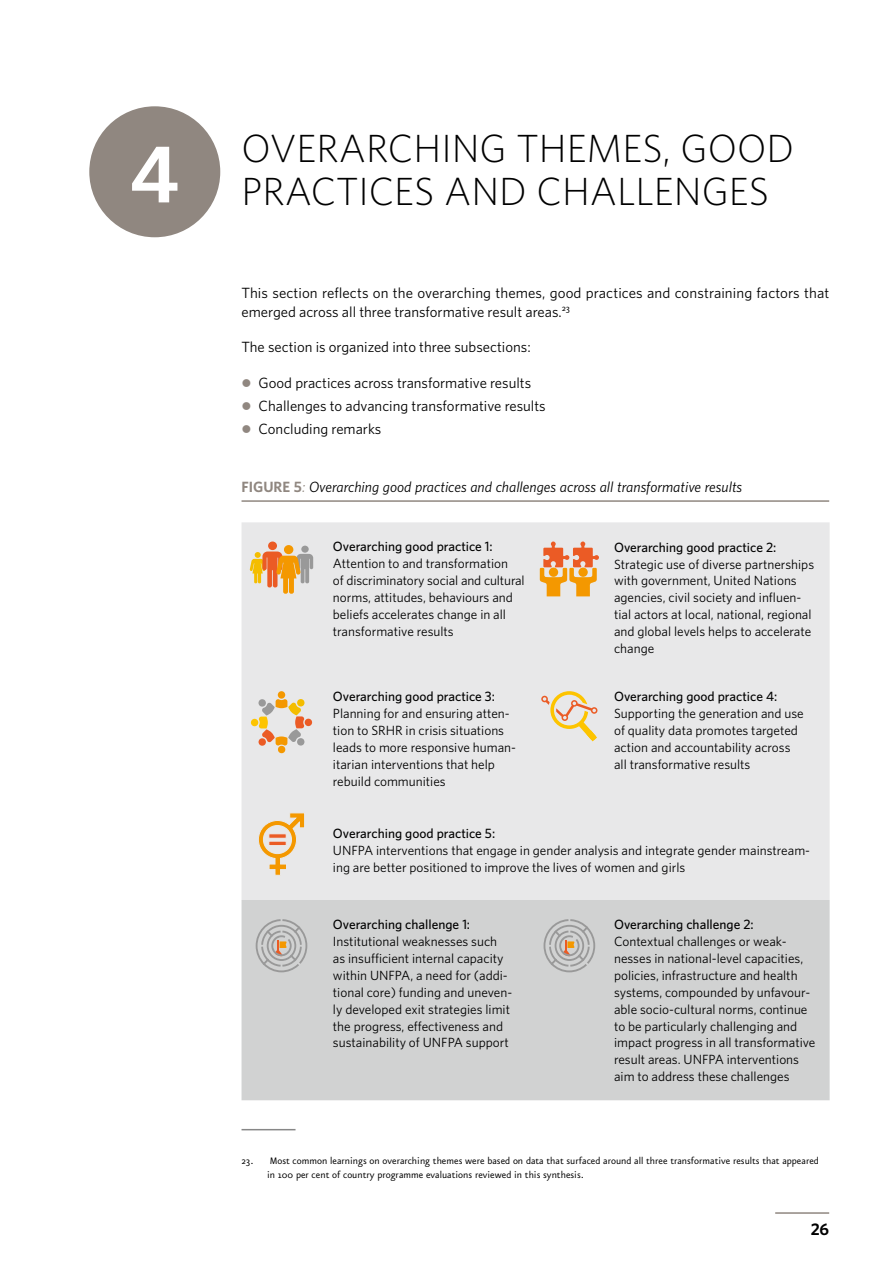
<style>
.page{position:relative;width:893px;height:1263px;background:#fff}
.page>*{position:absolute;margin:0;border:0;box-sizing:border-box;transform-origin:0 0}
.t1{font:700 73.2px "UNFPA";color:#fff}
.t2{font:300 36px/43.5px "UNFPA";color:#000}
.t3{font:700 15px "UNFPA";color:#000}
.t4{font:13.5px/23px "UNFPA Text";color:#000}
.t5{font:italic 13.5px "UNFPA Text";color:#000}
.t6{font:12.15px/17px "UNFPA Text";color:#000}
.t7{font:600 12.15px "UNFPA";color:#000}
.t8{font:11.25px/13.5px "Eureka Sans";color:#000}
.s1{font-family:"UNFPA";font-weight:700;font-style:normal;color:#908780}
.s2{color:#908780}
</style>
<div class="page">
<hr style="left:775px;top:1212px;width:54px;height:2px;background:#908780">
<div style="left:89px;top:106px;width:131px;height:131px;background:#908780;border-radius:50%"></div>
<hr style="left:242px;top:500px;width:587px;height:2px;background:#908780">
<hr style="left:242px;top:1129px;width:54px;height:1px;background:#878787">
<div style="left:242px;top:522px;width:588px;height:378px;background:#e8e8e9"></div>
<div style="left:242px;top:900px;width:588px;height:200px;background:#d1d2d2"></div>
<div style="left:268px;top:541px;width:9px;height:9px;background:#eb5b25;border-radius:50%"></div>
<div style="left:301px;top:546px;width:8px;height:7px;background:#999;border-radius:50%"></div>
<div style="left:284px;top:545px;width:9px;height:9px;background:#f49800;border-radius:50%"></div>
<svg style="left:250px;top:551px;width:63px;height:43px;background:#e2b176"></svg>
<svg style="left:540px;top:541px;width:59px;height:55px;background:#ecae75"></svg>
<div style="left:278px;top:691px;width:7px;height:8px;background:#f49800;border-radius:50%"></div>
<div style="left:305px;top:719px;width:7px;height:7px;background:#eb5b25;border-radius:50%"></div>
<div style="left:251px;top:719px;width:7px;height:7px;background:#fdc400;border-radius:50%"></div>
<svg style="left:258px;top:699px;width:47px;height:55px;background:#e2c7a4"></svg>
<svg style="left:541px;top:691px;width:56px;height:50px;background:#ebd8b4"></svg>
<svg style="left:258px;top:812px;width:47px;height:64px;background:#ebd4ae"></svg>
<svg style="left:268px;top:833px;width:19px;height:6px"></svg>
<svg style="left:268px;top:841px;width:19px;height:5px"></svg>
<svg style="left:256px;top:919px;width:51px;height:53px;background:#c1bebb"></svg>
<svg style="left:544px;top:919px;width:51px;height:53px;background:#c1bebb"></svg>
<h1 class="t1" style="left:130px;top:126px;width:51px">4</h1>
<h2 class="t2" style="left:242px;top:125px;width:554px">OVERARCHING THEMES, GOOD<br>PRACTICES AND CHALLENGES</h2>
<p class="t4" style="left:242px;top:283px;width:589px;line-height:18.8px">This section reflects on the overarching themes, good practices and constraining factors that emerged across all three transformative result areas.<sup>23</sup></p>
<p class="t4" style="left:242px;top:335px;width:291px">The section is organized into three subsections:</p>
<p class="t4" style="left:259px;top:371px;width:289px">Good practices across transformative results<br>Challenges to advancing transformative results<br>Concluding remarks</p>
<p class="t5" style="left:242px;top:478px;width:502px"><span class="s1">FIGURE 5</span><span class="s2">:</span> Overarching good practices and challenges across all transformative results</p>
<p class="t7" style="left:333px;top:538px;width:161px">Overarching good practice 1:</p>
<p class="t6" style="left:333px;top:555px;width:193px">Attention to and transformation<br>of discriminatory social and cultural norms, attitudes, behaviours and beliefs accelerates change in all transformative results</p>
<p class="t7" style="left:333px;top:688px;width:164px">Overarching good practice 3:</p>
<p class="t6" style="left:333px;top:705px;width:185px">Planning for and ensuring atten&shy;tion to SRHR in crisis situations leads to more responsive human&shy;itarian interventions that help rebuild communities</p>
<p class="t7" style="left:614px;top:539px;width:164px">Overarching good practice 2:</p>
<p class="t6" style="left:614px;top:555px;width:202px">Strategic use of diverse partnerships with government, United Nations agencies, civil society and influen&shy;tial actors at local, national, regional and global levels helps to accelerate change</p>
<p class="t7" style="left:614px;top:688px;width:165px">Overarching good practice 4:</p>
<p class="t6" style="left:614px;top:705px;width:191px">Supporting the generation and use of quality data promotes targeted action and accountability across all transformative results</p>
<p class="t7" style="left:333px;top:825px;width:164px">Overarching good practice 5:</p>
<p class="t6" style="left:333px;top:841px;width:479px">UNFPA interventions that engage in gender analysis and integrate gender mainstream&shy;ing are better positioned to improve the lives of women and girls</p>
<p class="t7" style="left:333px;top:916px;width:139px">Overarching challenge 1:</p>
<p class="t6" style="left:333px;top:933px;width:181px">Institutional weaknesses such as insufficient internal capacity within UNFPA, a need for (addi&shy;tional core) funding and uneven&shy;ly developed exit strategies limit the progress, effectiveness and sustainability of UNFPA support</p>
<p class="t7" style="left:614px;top:916px;width:141px">Overarching challenge 2:</p>
<p class="t6" style="left:614px;top:933px;width:203px">Contextual challenges or weak&shy;nesses in national-level capacities, policies, infrastructure and health systems, compounded by unfavour&shy;able socio-cultural norms, continue to be particularly challenging and impact progress in all transformative result areas. UNFPA interventions aim to address these challenges</p>
<p class="t8" style="left:267px;top:1155px;width:553px;text-indent:-26px">23. Most common learnings on overarching themes were based on data that surfaced around all three transformative results that appeared in 100 per cent of country programme evaluations reviewed in this synthesis.</p>
<p class="t3" style="left:811px;top:1219px;width:20px">26</p>
</div>
